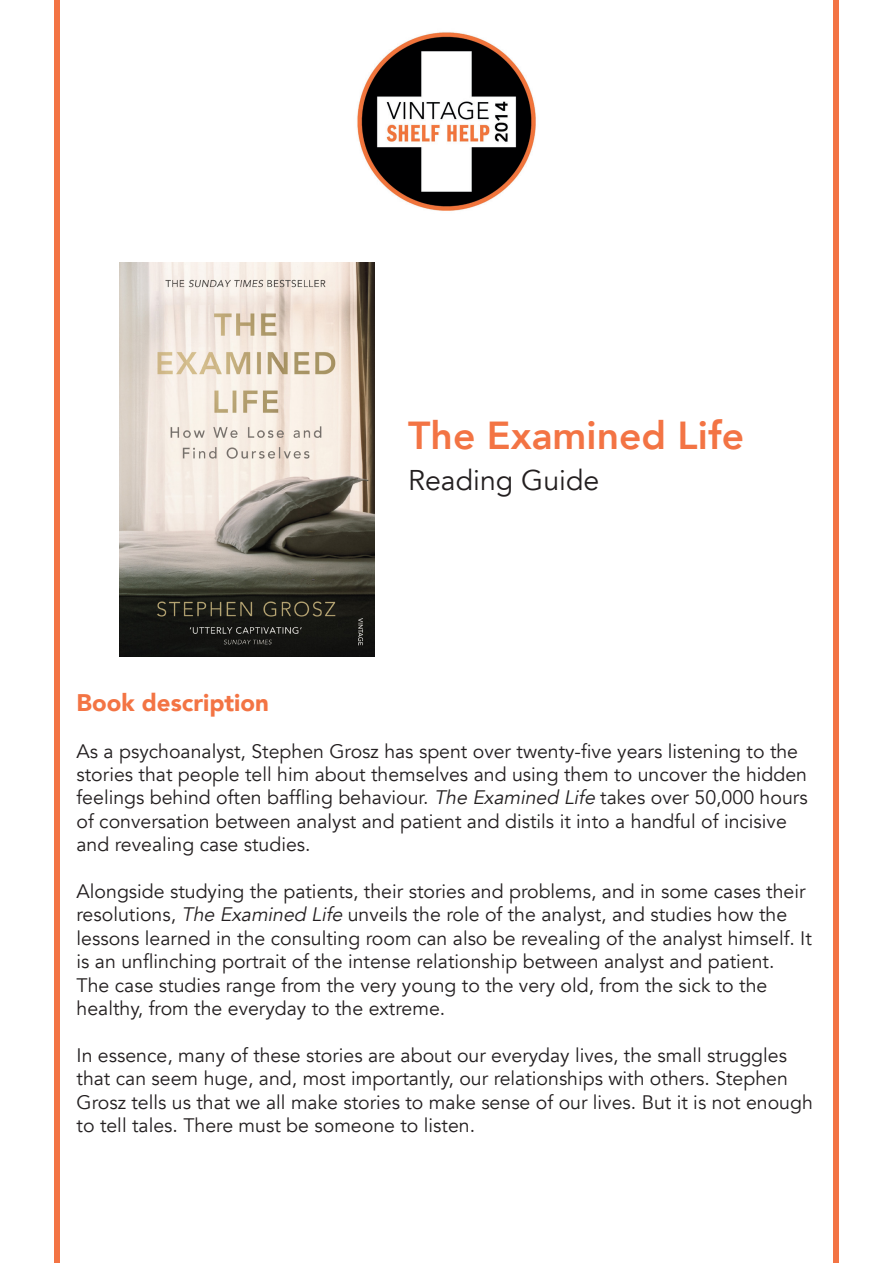
<style>
.page{position:relative;width:893px;height:1263px;background:#fff}
.page>*{position:absolute;margin:0;border:0;box-sizing:border-box;transform-origin:0 0}
.t1{font:800 39px "Avenir";color:#f37444}
.t2{font:28.5px "Avenir";color:#231f20}
.t3{font:900 24px "Avenir";color:#f37444}
.t4{font:19.5px/23.4px "Avenir";color:#231f20}
.s1{font-style:italic}
</style>
<div class="page">
<img style="left:119px;top:262px;width:256px;height:394px">
<div style="left:833px;top:0;width:6px;height:1263px;background:#f37444"></div>
<div style="left:54px;top:0;width:6px;height:1263px;background:#f37444"></div>
<img style="left:357px;top:32px;width:179px;height:179px">
<p class="t1" style="left:408px;top:399px;width:337px">The Examined Life</p>
<p class="t2" style="left:408px;top:463px;width:193px">Reading Guide</p>
<p class="t3" style="left:77px;top:682px;width:194px">Book description</p>
<p class="t4" style="left:77px;top:739px;width:733px">As a psychoanalyst, Stephen Grosz has spent over twenty-five years listening to the stories that people tell him about themselves and using them to uncover the hidden feelings behind often baffling behaviour. <span class="s1">The Examined Life</span> takes over 50,000 hours of conversation between analyst and patient and distils it into a handful of incisive and revealing case studies.</p>
<p class="t4" style="left:77px;top:880px;width:737px">Alongside studying the patients, their stories and problems, and in some cases their resolutions, <span class="s1">The Examined Life</span> unveils the role of the analyst, and studies how the lessons learned in the consulting room can also be revealing of the analyst himself. It is an unflinching portrait of the intense relationship between analyst and patient.</p>
<p class="t4" style="left:77px;top:973px;width:692px">The case studies range from the very young to the very old, from the sick to the healthy, from the everyday to the extreme.</p>
<p class="t4" style="left:77px;top:1044px;width:738px">In essence, many of these stories are about our everyday lives, the small struggles that can seem huge, and, most importantly, our relationships with others. Stephen Grosz tells us that we all make stories to make sense of our lives. But it is not enough to tell tales. There must be someone to listen.</p>
</div>
